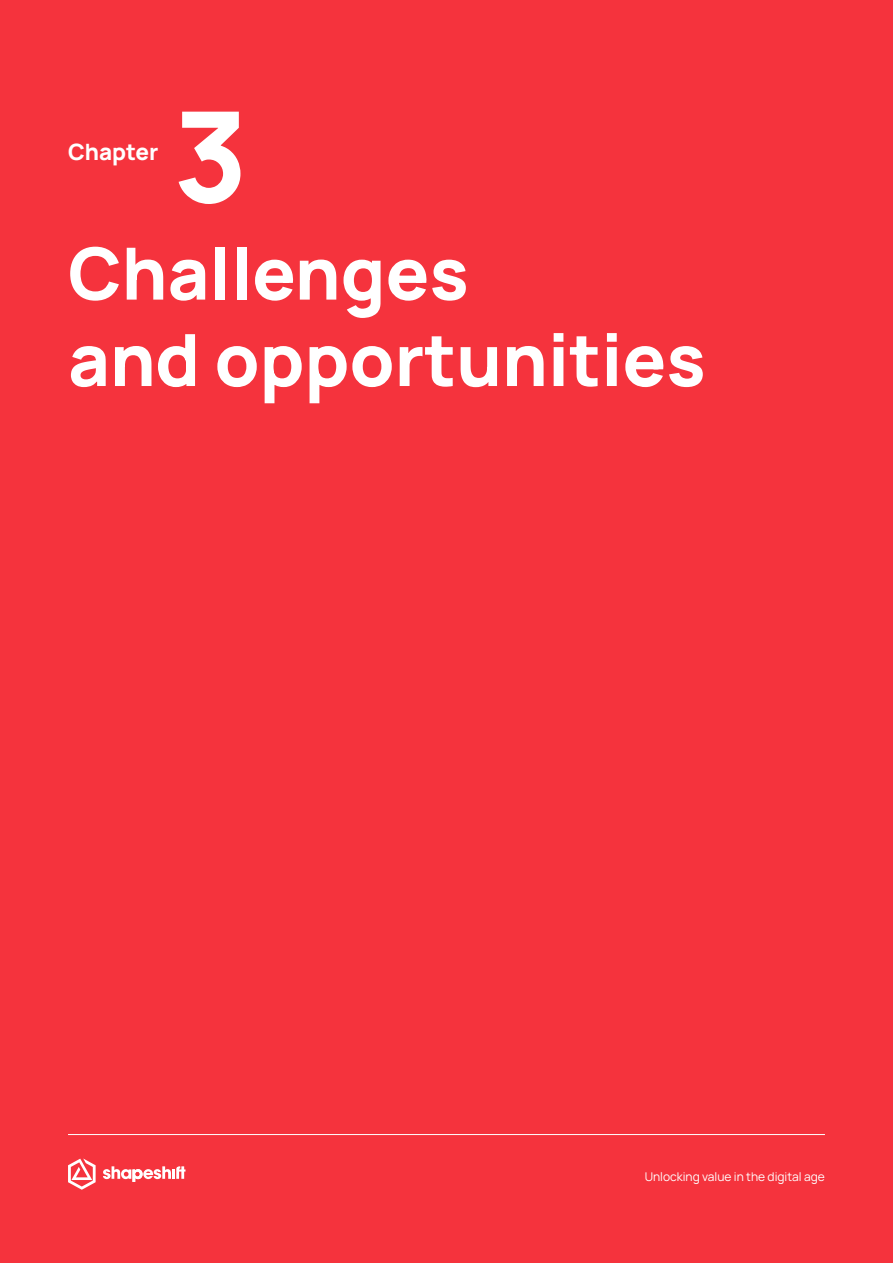
<style>
.page{position:relative;width:893px;height:1263px;background:#f5333d}
.page>*{position:absolute;margin:0;border:0;box-sizing:border-box;transform-origin:0 0}
.t1{font:800 126px "Manrope";color:#fff}
.t2{font:800 72px/86.4px "Manrope";color:#fff}
.t3{font:800 22.5px "Manrope";color:#fff}
.t4{font:12px "Manrope";color:#fff}
</style>
<div class="page">
<svg style="left:103px;top:1166px;width:83px;height:16px"></svg>
<svg style="left:68px;top:1158px;width:28px;height:32px"></svg>
<hr style="left:68px;top:1134px;width:757px;height:1px;background:#fff">
<h3 class="t3" style="left:68px;top:133px;width:92px">Chapter</h3>
<h1 class="t1" style="left:174px;top:47px;width:76px">3</h1>
<h2 class="t2" style="left:68px;top:223px;width:639px">Challenges<br>and opportunities</h2>
<p class="t4" style="left:645px;top:1167px;width:182px">Unlocking value in the digital age</p>
</div>
